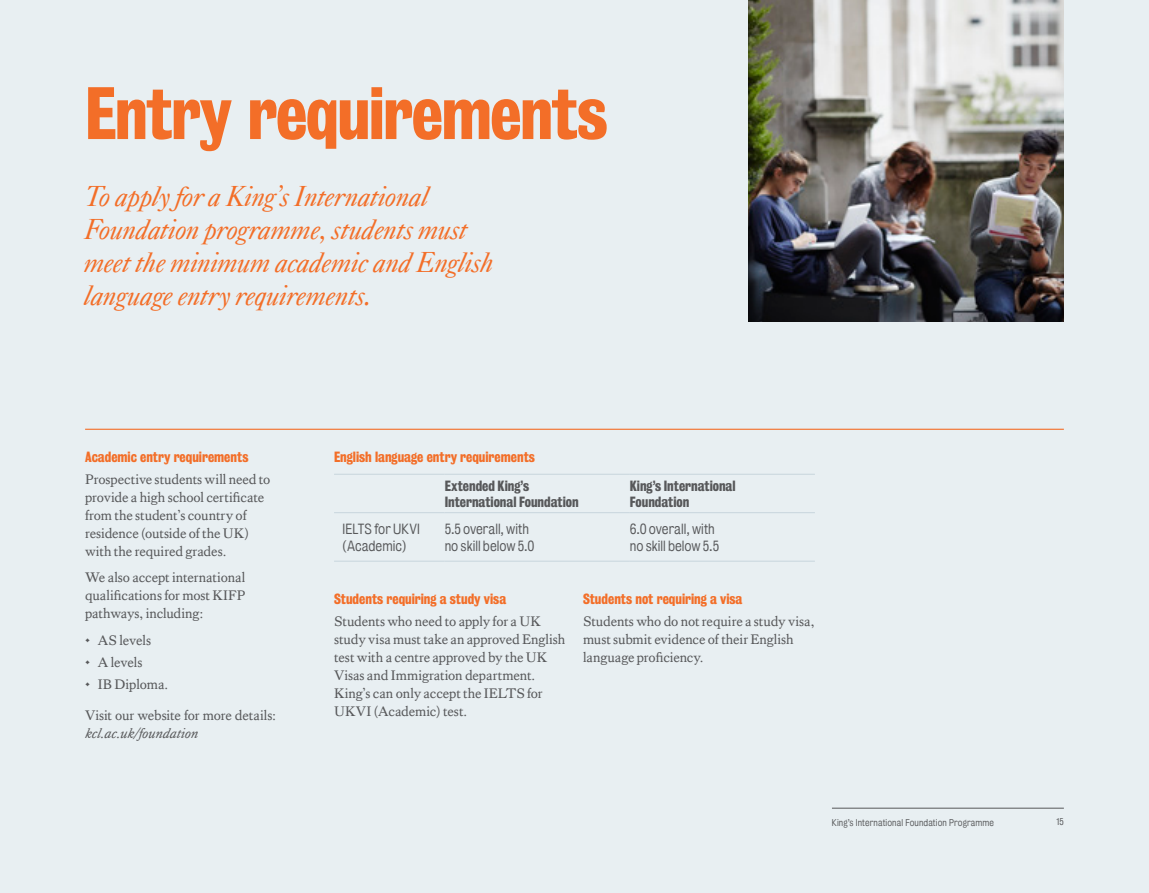
<style>
.page{position:relative;width:1149px;height:893px;background:#fff}
.page>*{position:absolute;margin:0;border:0;box-sizing:border-box;transform-origin:0 0}
.PAGE_TITLE{font:67.5px "Kings Bureau Grot Three Seven";letter-spacing:-.02em;color:#f36e28}
.INTRO_ITALICS{font:italic 28.5px/33px "Kings Caslon Display";color:#f36e28}
.BODY_COPY{font:14.25px/18px "Kings Caslon Text";letter-spacing:-.01em;color:#57585a}
.SUBHEAD{font:14.25px/18px "Kings Caslon Text";letter-spacing:-.01em;color:#57585a}
.SUBHEAD-2{font:13.5px "Kings Bureau Grot Three Seven";color:#f36e28}
.CTA{font:13.5px/16.5px "Kings Bureau Grot Five One";color:#57585a}
.CTA-2{font:13.5px/16.5px "Kings Bureau Grot Three Seven";color:#57585a}
.t1{font:9px "Kings Bureau Grot Five One";letter-spacing:.01em;color:#57585a}
.s1{font-style:italic}
</style>
<div class="page">
<div style="left:0;top:0;width:1148px;height:893px;background:#e8eff2"></div>
<img style="left:748px;top:0;width:315px;height:321px">
<hr style="left:85px;top:429px;width:978px;height:1px;background:#f36e28">
<hr style="left:334px;top:474px;width:110px;height:1px;background:#cbd8df">
<hr style="left:444px;top:474px;width:185px;height:1px;background:#cbd8df">
<hr style="left:629px;top:474px;width:185px;height:1px;background:#cbd8df">
<hr style="left:334px;top:512px;width:110px;height:1px;background:#cbd8df">
<hr style="left:444px;top:512px;width:185px;height:1px;background:#cbd8df">
<hr style="left:629px;top:512px;width:185px;height:1px;background:#cbd8df">
<hr style="left:334px;top:561px;width:110px;height:1px;background:#cbd8df">
<hr style="left:444px;top:561px;width:185px;height:1px;background:#cbd8df">
<hr style="left:629px;top:561px;width:185px;height:1px;background:#cbd8df">
<hr style="left:831px;top:808px;width:232px;height:1px;background:#57585a">
<p class="PAGE_TITLE" style="left:85px;top:74px;width:523px">Entry requirements</p>
<p class="INTRO_ITALICS" style="left:85px;top:180px;width:410px">To apply for a King’s International Foundation programme, students must meet the minimum academic and English language entry requirements.</p>
<p class="SUBHEAD-2" style="left:85px;top:449px;width:165px">Academic entry requirements</p>
<p class="BODY_COPY" style="left:85px;top:470px;width:187px">Prospective students will need to provide a high school certificate from the student’s country of residence (outside of the UK) with the required grades.</p>
<p class="BODY_COPY" style="left:85px;top:568px;width:162px;text-align:justify">We also accept international qualifications for most KIFP pathways, including:</p>
<p class="BODY_COPY" style="left:85px;top:631px;width:67px">• AS levels</p>
<p class="BODY_COPY" style="left:85px;top:653px;width:59px">• A levels</p>
<p class="BODY_COPY" style="left:85px;top:675px;width:85px">• IB Diploma.</p>
<p class="SUBHEAD" style="left:85px;top:706px;width:192px">Visit our website for more details: <span class="s1">kcl.ac.uk/foundation</span></p>
<p class="SUBHEAD-2" style="left:334px;top:449px;width:202px">English language entry requirements</p>
<p class="CTA-2" style="left:444px;top:477px;width:135px">Extended King’s<br>International Foundation</p>
<p class="CTA-2" style="left:629px;top:477px;width:107px">King’s International<br>Foundation</p>
<p class="CTA" style="left:342px;top:521px;width:79px">IELTS for UKVI (Academic)</p>
<p class="CTA" style="left:444px;top:521px;width:91px">5.5 overall, with no skill below 5.0</p>
<p class="CTA" style="left:629px;top:521px;width:91px">6.0 overall, with no skill below 5.5</p>
<p class="SUBHEAD-2" style="left:334px;top:591px;width:174px">Students requiring a study visa</p>
<p class="BODY_COPY" style="left:334px;top:612px;width:233px">Students who need to apply for a UK study visa must take an approved English test with a centre approved by the UK Visas and Immigration department.<br>King’s can only accept the IELTS for UKVI (Academic) test.</p>
<p class="SUBHEAD-2" style="left:583px;top:591px;width:161px">Students not requiring a visa</p>
<p class="BODY_COPY" style="left:583px;top:612px;width:233px">Students who do not require a study visa, must submit evidence of their English language proficiency.</p>
<p class="t1" style="left:831px;top:817px;width:163px">King’s International Foundation Programme</p>
<p class="t1" style="left:1056px;top:816px;width:9px">15</p>
</div>
